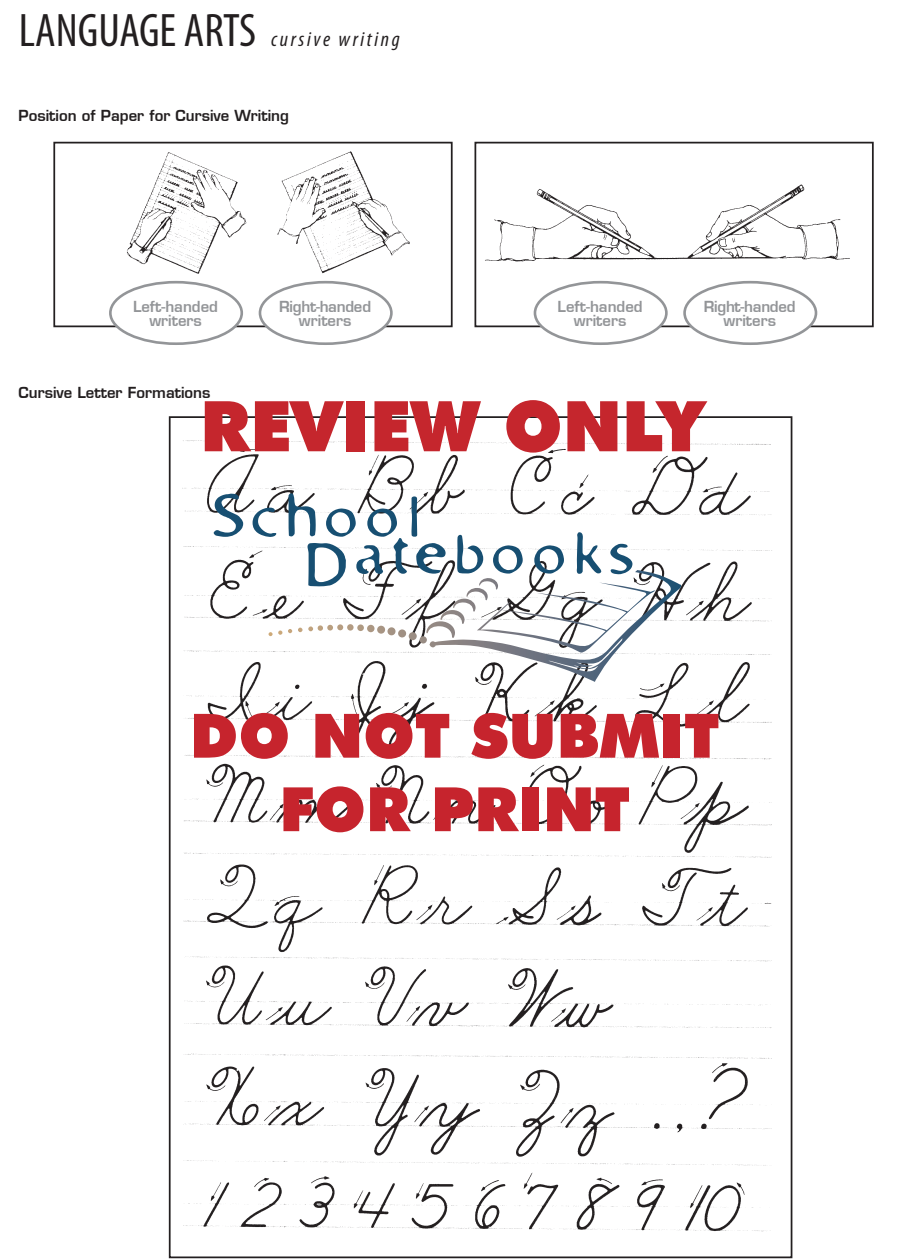
<style>
.page{position:relative;width:914px;height:1260px;background:#fff}
.page>*{position:absolute;margin:0;border:0;box-sizing:border-box;transform-origin:0 0}
.t1{font:900 70px "Futura BT";color:#c5262d}
.t2{font:900 61.25px/73.5px "Futura BT";color:#c6242d;text-align:center}
.t3{font:condensed 47.25px "Myriad Pro";color:#231f20}
.t4{font:italic condensed 21px "Myriad Pro";letter-spacing:.125em;color:#231f20}
.t5{font:600 14.88px "Eurostile";color:#231f20}
.t6{font:600 14.88px/14px "Eurostile";letter-spacing:-.02em;color:#939598;text-align:center}
.t7{font:600 14.88px/14px "Eurostile";color:#939598;text-align:center}
</style>
<div class="page">
<img style="left:168px;top:425px;width:625px;height:834px">
<div style="left:53px;top:142px;width:399px;height:185px;border:2px solid #231f20"></div>
<div style="left:110px;top:282px;width:132px;height:62px;background:#fff;border-radius:50%"></div>
<div style="left:109px;top:281px;width:134px;height:64px;border:3px solid #939598;border-radius:50%"></div>
<div style="left:260px;top:282px;width:131px;height:62px;background:#fff;border-radius:50%"></div>
<div style="left:259px;top:281px;width:133px;height:64px;border:3px solid #939598;border-radius:50%"></div>
<div style="left:474px;top:142px;width:399px;height:185px;border:2px solid #231f20"></div>
<div style="left:535px;top:282px;width:131px;height:62px;background:#fff;border-radius:50%"></div>
<div style="left:533px;top:281px;width:134px;height:64px;border:3px solid #939598;border-radius:50%"></div>
<div style="left:684px;top:282px;width:132px;height:62px;background:#fff;border-radius:50%"></div>
<div style="left:683px;top:281px;width:134px;height:64px;border:3px solid #939598;border-radius:50%"></div>
<img style="left:115px;top:141px;width:303px;height:133px">
<img style="left:485px;top:184px;width:365px;height:78px">
<svg style="left:213px;top:493px;width:468px;height:189px"></svg>
<h3 class="t3" style="left:19px;top:2px;width:239px">LANGUAGE ARTS</h3>
<h3 class="t4" style="left:271px;top:26px;width:130px">cursive writing</h3>
<p class="t5" style="left:19px;top:107px;width:272px">Position of Paper for Cursive Writing</p>
<p class="t7" style="left:133px;top:299px;width:87px">Left-handed writers</p>
<p class="t6" style="left:279px;top:299px;width:93px">Right-handed writers</p>
<p class="t7" style="left:557px;top:299px;width:87px">Left-handed writers</p>
<p class="t6" style="left:703px;top:299px;width:93px">Right-handed writers</p>
<p class="t5" style="left:19px;top:383px;width:193px">Cursive Letter Formations</p>
<h1 class="t1" style="left:200px;top:384px;width:505px">REVIEW ONLY</h1>
<h2 class="t2" style="left:190px;top:699px;width:531px">DO NOT SUBMIT<br>FOR PRINT</h2>
</div>
